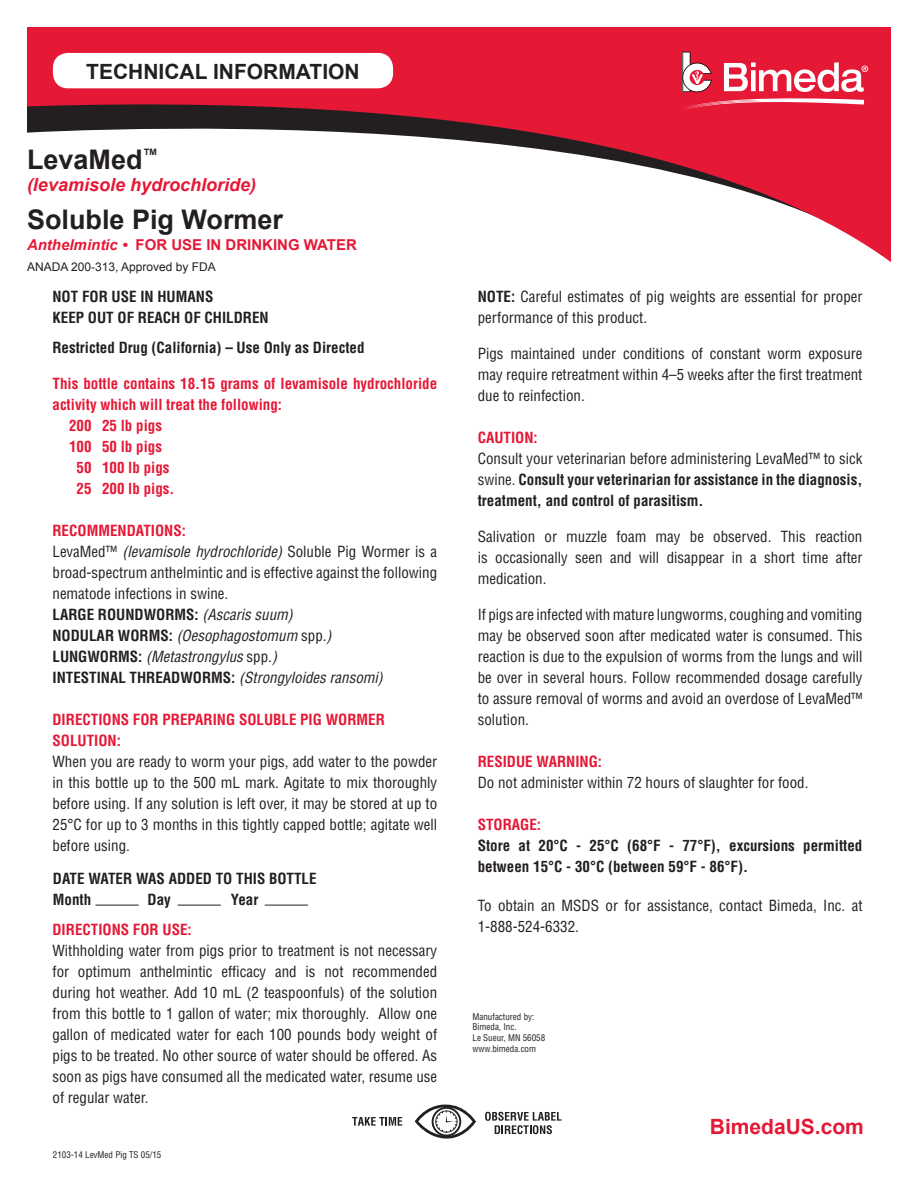
<style>
.page{position:relative;width:918px;height:1188px;background:#fff}
.page>*{position:absolute;margin:0;border:0;box-sizing:border-box;transform-origin:0 0}
.t1{font:700 27px "Arial";color:#231f20}
.t2{font:700 21px "Arial";color:#231f20}
.t3{font:700 21px "Arial";color:#e51836}
.t4{font:italic 700 18px "Arial";color:#e51836}
.t5{font:condensed 15px/21px "Helvetica";color:#231f20;text-align:justify}
.t6{font:700 condensed 15px/21px "Helvetica";color:#231f20}
.t7{font:700 condensed 15px/21px "Helvetica";color:#e51836}
.t8{font:700 15px "Arial";color:#e51836}
.t9{font:12px "Arial";color:#231f20}
.t10{font:condensed 9px/10.8px "Helvetica";color:#231f20}
.s1{font-style:italic}
.s2{font-weight:700;color:#e51836}
.s3{font-weight:700}
.s4{font-weight:400}
</style>
<div class="page">
<svg style="left:27px;top:110px;width:864px;height:152px"></svg>
<svg style="left:27px;top:27px;width:864px;height:83px"></svg>
<svg style="left:352px;top:1117px;width:50px;height:9px"></svg>
<svg style="left:485px;top:1112px;width:77px;height:22px"></svg>
<svg style="left:415px;top:1104px;width:61px;height:35px"></svg>
<hr style="left:96px;top:905px;width:43px;height:1px;background:#231f20">
<hr style="left:178px;top:905px;width:43px;height:1px;background:#231f20">
<hr style="left:265px;top:905px;width:43px;height:1px;background:#231f20">
<h2 class="t2" style="left:86px;top:58px;width:275px">TECHNICAL INFORMATION</h2>
<h1 class="t1" style="left:27px;top:142px;width:133px">LevaMed<sup>™</sup></h1>
<h1 class="t1" style="left:27px;top:201px;width:258px">Soluble Pig Wormer</h1>
<p class="t8" style="left:27px;top:234px;width:331px"><span class="s1">Anthelmintic •</span> FOR USE IN DRINKING WATER</p>
<p class="t9" style="left:27px;top:259px;width:190px">ANADA 200-313, Approved by FDA</p>
<p class="t4" style="left:27px;top:172px;width:231px">(levamisole hydrochloride)</p>
<p class="t6" style="left:52px;top:286px;width:218px">NOT FOR USE IN HUMANS<br>KEEP OUT OF REACH OF CHILDREN</p>
<p class="t6" style="left:52px;top:337px;width:314px">Restricted Drug (California) – Use Only as Directed</p>
<p class="t7" style="left:52px;top:373px;width:386px">This bottle contains 18.15 grams of levamisole hydrochloride</p>
<p class="t7" style="left:52px;top:394px;width:231px">activity which will treat the following:</p>
<p class="t7" style="left:69px;top:415px;width:94px">200 25 lb pigs</p>
<p class="t7" style="left:69px;top:436px;width:94px">100 50 lb pigs</p>
<p class="t7" style="left:76px;top:457px;width:94px">50 100 lb pigs</p>
<p class="t7" style="left:76px;top:478px;width:99px">25 200 lb pigs.</p>
<p class="t5" style="left:52px;top:520px;width:386px;text-align:left"><span class="s2">RECOMMENDATIONS:<br></span>LevaMed™ <span class="s1">(levamisole hydrochloride)</span> Soluble Pig Wormer is a broad-spectrum anthelmintic and is effective against the following nematode infections in swine.<br><span class="s3">LARGE ROUNDWORMS:</span> <span class="s1">(Ascaris suum)<br></span><span class="s3">NODULAR WORMS:</span> <span class="s1">(Oesophagostomum</span> spp.<span class="s1">)<br></span><span class="s3">LUNGWORMS:</span> <span class="s1">(Metastrongylus</span> spp.<span class="s1">)<br></span><span class="s3">INTESTINAL THREADWORMS:</span> <span class="s1">(Strongyloides ransomi)</span></p>
<p class="t7" style="left:52px;top:709px;width:334px">DIRECTIONS FOR PREPARING SOLUBLE PIG WORMER<br>SOLUTION:</p>
<p class="t5" style="left:52px;top:751px;width:386px">When you are ready to worm your pigs, add water to the powder in this bottle up to the 500 mL mark. Agitate to mix thoroughly before using. If any solution is left over, it may be stored at up to 25°C for up to 3 months in this tightly capped bottle; agitate well before using.</p>
<p class="t6" style="left:53px;top:868px;width:265px">DATE WATER WAS ADDED TO THIS BOTTLE<br>Month</p>
<p class="t6" style="left:148px;top:889px;width:25px">Day</p>
<p class="t6" style="left:231px;top:889px;width:29px">Year</p>
<p class="t7" style="left:52px;top:919px;width:141px">DIRECTIONS FOR USE:</p>
<p class="t5" style="left:52px;top:940px;width:386px">Withholding water from pigs prior to treatment is not necessary for optimum anthelmintic efficacy and is not recommended during hot weather. Add 10 mL (2 teaspoonfuls) of the solution from this bottle to 1 gallon of water; mix thoroughly. Allow one gallon of medicated water for each 100 pounds body weight of pigs to be treated. No other source of water should be offered. As soon as pigs have consumed all the medicated water, resume use of regular water.</p>
<p class="t10" style="left:53px;top:1150px;width:110px">2103-14 LevMed Pig TS 05/15</p>
<p class="t5" style="left:478px;top:286px;width:386px"><span class="s3">NOTE:</span> Careful estimates of pig weights are essential for proper performance of this product.</p>
<p class="t5" style="left:478px;top:343px;width:386px">Pigs maintained under conditions of constant worm exposure may require retreatment within 4–5 weeks after the first treatment due to reinfection.</p>
<p class="t7" style="left:478px;top:427px;width:62px">CAUTION:</p>
<p class="t6" style="left:478px;top:448px;width:386px;text-align:justify"><span class="s4">Consult your veterinarian before administering LevaMed™ to sick swine.</span> Consult your veterinarian for assistance in the diagnosis, treatment, and control of parasitism.</p>
<p class="t5" style="left:478px;top:526px;width:386px">Salivation or muzzle foam may be observed. This reaction is occasionally seen and will disappear in a short time after medication.</p>
<p class="t5" style="left:478px;top:604px;width:386px">If pigs are infected with mature lungworms, coughing and vomiting may be observed soon after medicated water is consumed. This reaction is due to the expulsion of worms from the lungs and will be over in several hours. Follow recommended dosage carefully to assure removal of worms and avoid an overdose of LevaMed™ solution.</p>
<p class="t7" style="left:478px;top:751px;width:126px">RESIDUE WARNING:</p>
<p class="t5" style="left:478px;top:772px;width:332px">Do not administer within 72 hours of slaughter for food.</p>
<p class="t7" style="left:478px;top:814px;width:65px">STORAGE:</p>
<p class="t6" style="left:478px;top:835px;width:386px">Store at 20°C - 25°C (68°F - 77°F), excursions permitted between 15°C - 30°C (between 59°F - 86°F).</p>
<p class="t5" style="left:478px;top:895px;width:386px">To obtain an MSDS or for assistance, contact Bimeda, Inc. at<br>1-888-524-6332.</p>
<p class="t10" style="left:472px;top:1011px;width:74px">Manufactured by:<br>Bimeda, Inc.<br>Le Sueur, MN 56058 www.bimeda.com</p>
<h2 class="t3" style="left:710px;top:1113px;width:156px">BimedaUS.com</h2>
</div>
